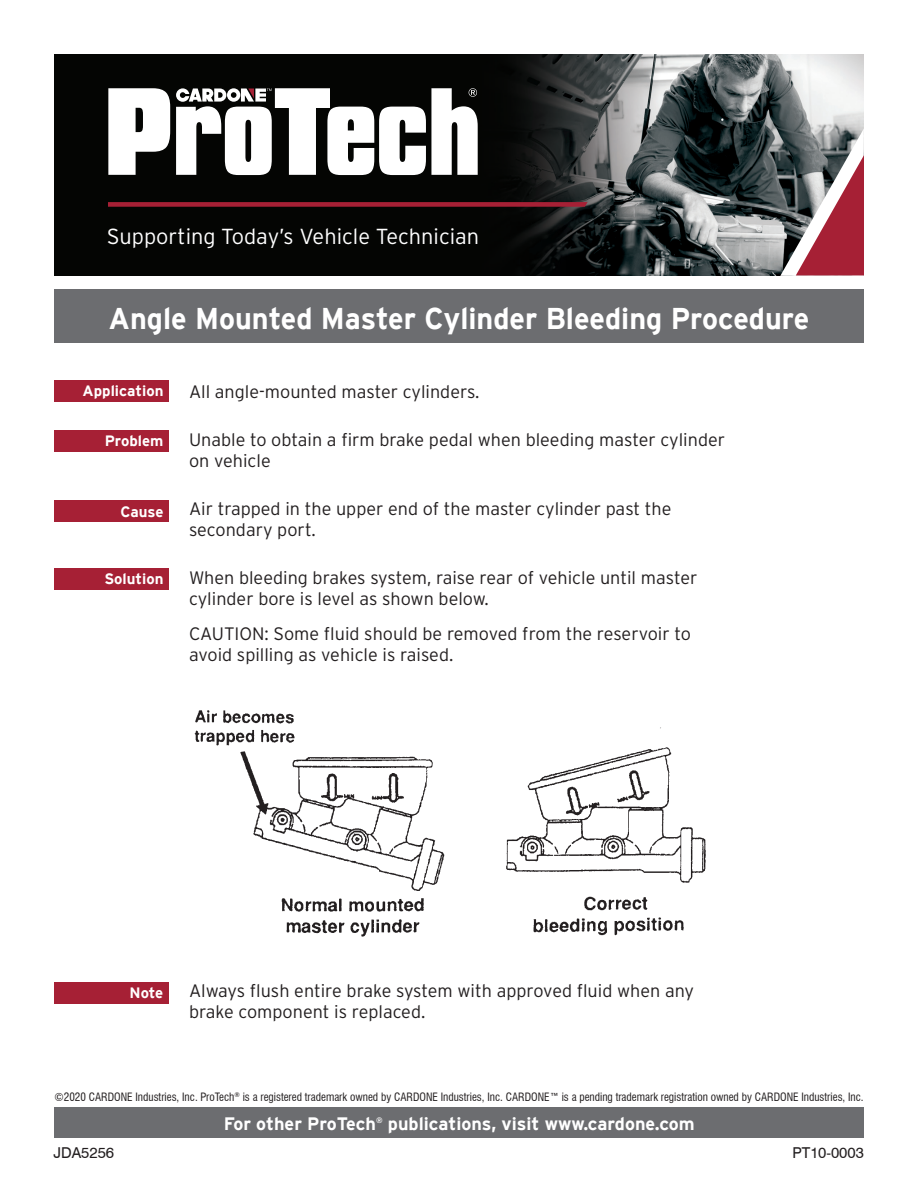
<style>
.page{position:relative;width:918px;height:1188px;background:#fff}
.page>*{position:absolute;margin:0;border:0;box-sizing:border-box;transform-origin:0 0}
.t1{font:700 30px "Interstate";color:#fff;scale:.96 1}
.t2{font:300 21.75px "Interstate";color:#fff}
.t3{font:300 18px/21px "Interstate";color:#231f20}
.t4{font:700 18px "Interstate";color:#fff}
.t5{font:18px "Swiss 721 BT";color:#231f20}
.t6{font:700 15px "Interstate";color:#fff}
.t7{font:15px "Swiss 721 BT";color:#231f20}
.t8{font:condensed 11.25px "Swiss 721 BT";color:#231f20}
.t9{font:700 7.8px "Interstate";color:#fff}
</style>
<div class="page">
<div style="left:54px;top:289px;width:810px;height:54px;background:#6c6d70"></div>
<img style="left:54px;top:54px;width:810px;height:221px">
<svg style="left:780px;top:129px;width:84px;height:147px"></svg>
<svg style="left:108px;top:202px;width:480px;height:5px;background:#991e31"></svg>
<svg style="left:108px;top:88px;width:62px;height:87px"></svg>
<svg style="left:176px;top:88px;width:302px;height:87px"></svg>
<div style="left:54px;top:380px;width:115px;height:22px;background:#a62035"></div>
<div style="left:54px;top:430px;width:115px;height:21px;background:#a62035"></div>
<div style="left:54px;top:501px;width:115px;height:21px;background:#a62035"></div>
<div style="left:54px;top:568px;width:115px;height:22px;background:#a62035"></div>
<div style="left:54px;top:982px;width:115px;height:22px;background:#a62035"></div>
<img style="left:194px;top:710px;width:512px;height:227px">
<div style="left:54px;top:1108px;width:810px;height:28px;background:#6c6d70"></div>
<div style="left:54px;top:1109px;width:810px;height:29px;background:#6c6d70"></div>
<p class="t2" style="left:107px;top:224px;width:374px">Supporting Today’s Vehicle Technician</p>
<p class="t1" style="left:109px;top:301px;width:731px">Angle Mounted Master Cylinder Bleeding Procedure</p>
<p class="t6" style="left:83px;top:382px;width:82px">Application</p>
<p class="t6" style="left:105px;top:432px;width:60px">Problem</p>
<p class="t6" style="left:121px;top:503px;width:44px">Cause</p>
<p class="t6" style="left:104px;top:570px;width:61px">Solution</p>
<p class="t3" style="left:189px;top:381px;width:292px">All angle-mounted master cylinders.</p>
<p class="t3" style="left:189px;top:429px;width:538px">Unable to obtain a firm brake pedal when bleeding master cylinder</p>
<p class="t3" style="left:189px;top:450px;width:83px">on vehicle</p>
<p class="t3" style="left:189px;top:498px;width:484px">Air trapped in the upper end of the master cylinder past the</p>
<p class="t3" style="left:189px;top:519px;width:128px">secondary port.</p>
<p class="t3" style="left:189px;top:567px;width:510px">When bleeding brakes system, raise rear of vehicle until master</p>
<p class="t3" style="left:189px;top:588px;width:301px">cylinder bore is level as shown below.</p>
<p class="t3" style="left:189px;top:623px;width:503px">CAUTION: Some fluid should be removed from the reservoir to avoid spilling as vehicle is raised.</p>
<p class="t5" style="left:179px;top:420px;width:84px">on vehicle</p>
<p class="t5" style="left:179px;top:501px;width:129px">secondary port.</p>
<p class="t5" style="left:179px;top:582px;width:307px">cylinder bore is level as shown below.</p>
<p class="t6" style="left:130px;top:985px;width:35px">Note</p>
<p class="t3" style="left:189px;top:980px;width:507px">Always flush entire brake system with approved fluid when any brake component is replaced.</p>
<p class="t5" style="left:179px;top:987px;width:192px">component is replaced.</p>
<p class="t8" style="left:55px;top:1090px;width:811px">©2020 CARDONE Industries, Inc. ProTech<sup>®</sup> is a registered trademark owned by CARDONE Industries, Inc. CARDONE™ is a pending trademark registration owned by CARDONE Industries, Inc.</p>
<p class="t4" style="left:227px;top:1112px;width:466px">For other ProTech publications, visit www.cardone.com</p>
<p class="t4" style="left:224px;top:1114px;width:154px">For other ProTech</p>
<p class="t9" style="left:376px;top:1116px;width:8px">®</p>
<p class="t4" style="left:388px;top:1114px;width:308px">publications, visit www.cardone.com</p>
<p class="t7" style="left:54px;top:1144px;width:62px">JDA5256</p>
<p class="t7" style="left:793px;top:1144px;width:73px">PT10-0003</p>
</div>
